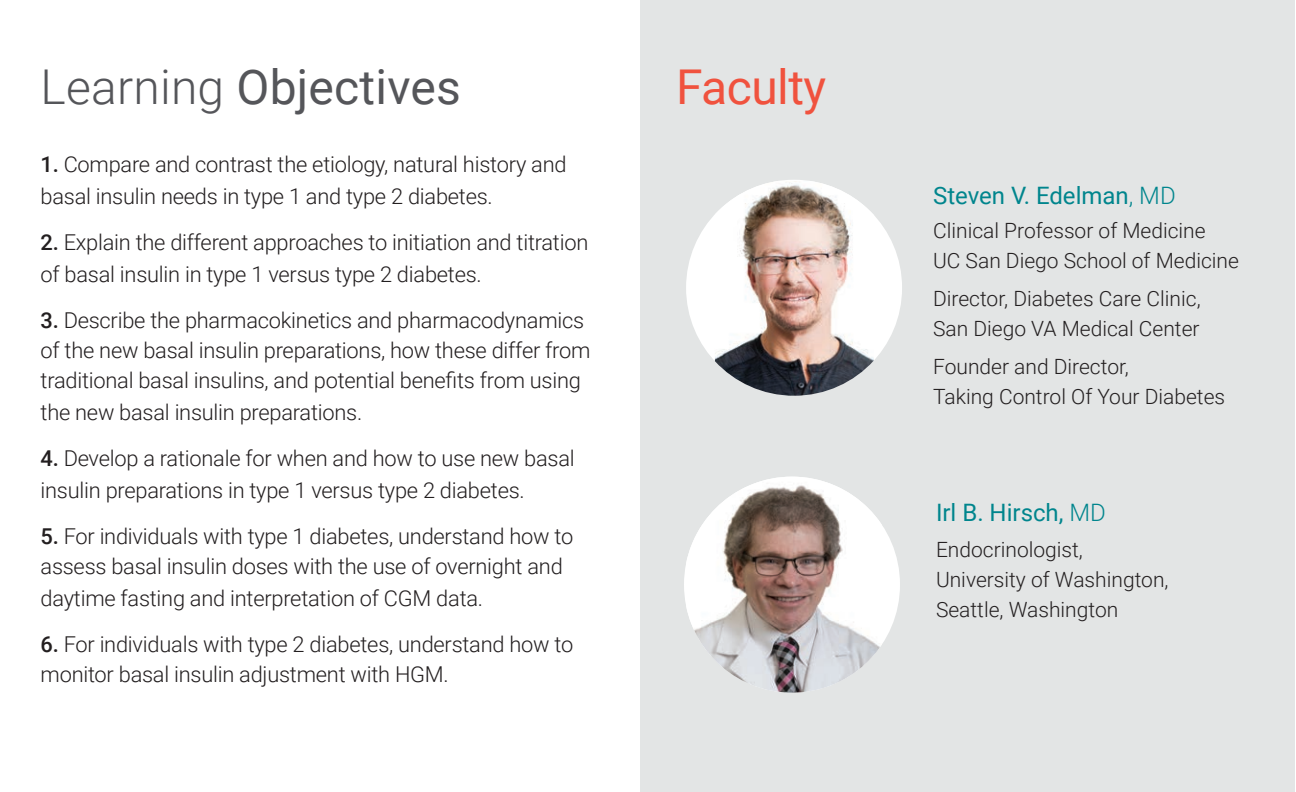
<style>
.page{position:relative;width:1296px;height:792px;background:#fff}
.page>*{position:absolute;margin:0;border:0;box-sizing:border-box;transform-origin:0 0}
.t1{font:48px "Roboto";letter-spacing:.005em;color:#55565a}
.t2{font:48px "Roboto";letter-spacing:-.01em;color:#f0523e}
.t3{font:24px "Roboto";color:#00858d}
.t4{font:300 21.8px/30px "Roboto";letter-spacing:-.01em;color:#231f20}
.t5{font:300 21px "Roboto";color:#231f20}
.s1{font-weight:300}
.s2{font-weight:500}
</style>
<div class="page">
<div style="left:640px;top:0;width:655px;height:792px;background:#e3e5e5"></div>
<div style="left:686px;top:180px;width:216px;height:216px;background:#fff;border-radius:50%"></div>
<img style="left:715px;top:181px;width:159px;height:215px">
<div style="left:684px;top:477px;width:216px;height:216px;background:#fff;border-radius:50%"></div>
<img style="left:686px;top:477px;width:196px;height:216px">
<p class="t1" style="left:41px;top:53px;width:422px"><span class="s1">Learning</span> Objectives</p>
<p class="t4" style="left:41px;top:147px;width:528px;line-height:32px"><span class="s2">1.</span> Compare and contrast the etiology, natural history and basal insulin needs in type 1 and type 2 diabetes.</p>
<p class="t4" style="left:41px;top:225px;width:549px;line-height:32px"><span class="s2">2.</span> Explain the different approaches to initiation and titration of basal insulin in type 1 versus type 2 diabetes.</p>
<p class="t4" style="left:41px;top:304px;width:551px"><span class="s2">3.</span> Describe the pharmacokinetics and pharmacodynamics of the new basal insulin preparations, how these differ from traditional basal insulins, and potential benefits from using</p>
<p class="t4" style="left:41px;top:396px;width:323px">the new basal insulin preparations.</p>
<p class="t4" style="left:41px;top:441px;width:536px;line-height:32px"><span class="s2">4.</span> Develop a rationale for when and how to use new basal insulin preparations in type 1 versus type 2 diabetes.</p>
<p class="t4" style="left:41px;top:520px;width:534px"><span class="s2">5.</span> For individuals with type 1 diabetes, understand how to assess basal insulin doses with the use of overnight and</p>
<p class="t4" style="left:41px;top:582px;width:444px">daytime fasting and interpretation of CGM data.</p>
<p class="t4" style="left:41px;top:628px;width:534px"><span class="s2">6.</span> For individuals with type 2 diabetes, understand how to monitor basal insulin adjustment with HGM.</p>
<p class="t2" style="left:676px;top:53px;width:152px">Faculty</p>
<p class="t3" style="left:933px;top:178px;width:244px">Steven V. Edelman<span class="s1">, MD</span></p>
<p class="t5" style="left:933px;top:216px;width:274px">Clinical Professor of Medicine</p>
<p class="t5" style="left:933px;top:246px;width:307px">UC San Diego School of Medicine</p>
<p class="t5" style="left:933px;top:284px;width:269px">Director, Diabetes Care Clinic,</p>
<p class="t5" style="left:933px;top:314px;width:268px">San Diego VA Medical Center</p>
<p class="t5" style="left:933px;top:352px;width:197px">Founder and Director,</p>
<p class="t5" style="left:933px;top:382px;width:294px">Taking Control Of Your Diabetes</p>
<p class="t3" style="left:936px;top:495px;width:171px">Irl B. Hirsch, <span class="s1">MD</span></p>
<p class="t5" style="left:936px;top:535px;width:148px">Endocrinologist,</p>
<p class="t5" style="left:936px;top:565px;width:234px">University of Washington,</p>
<p class="t5" style="left:936px;top:595px;width:184px">Seattle, Washington</p>
</div>
